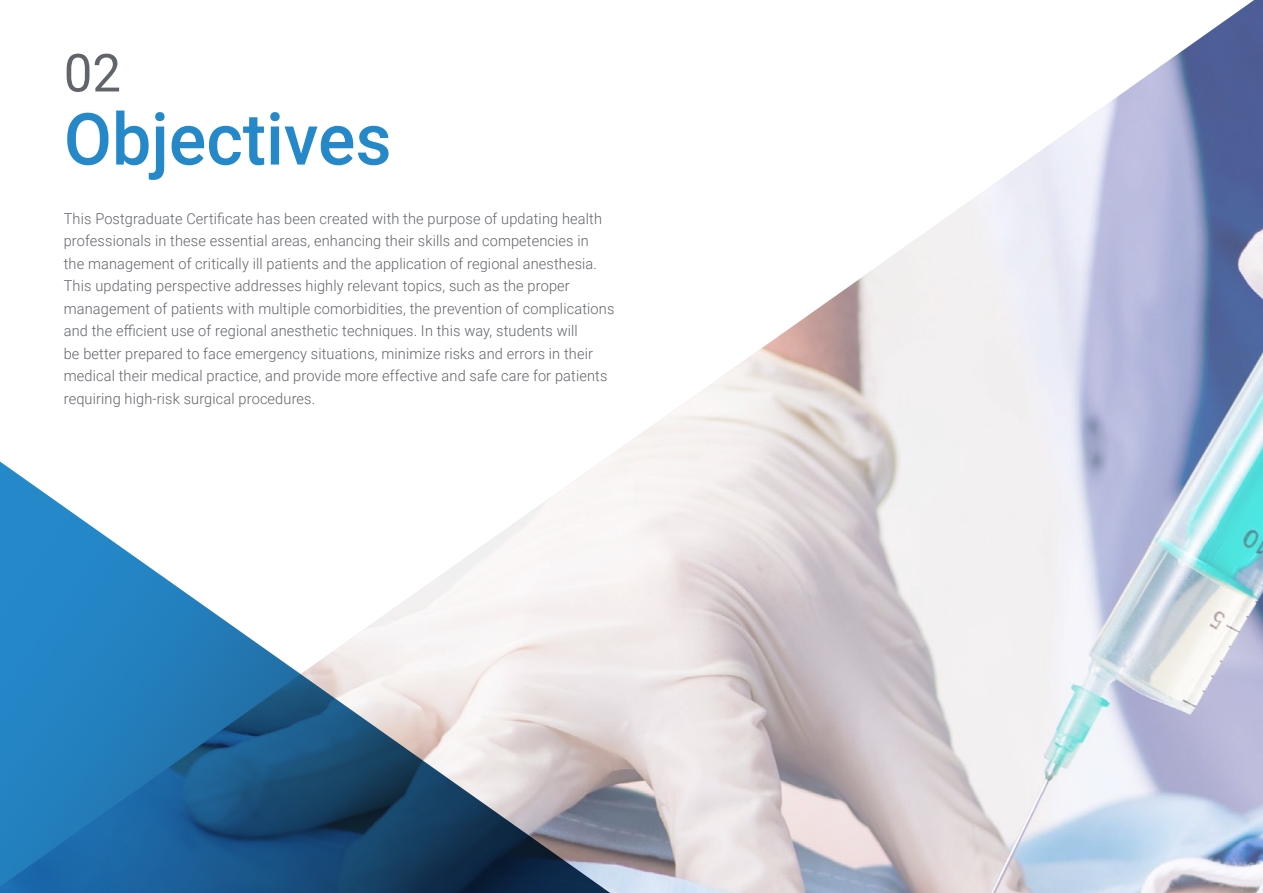
<style>
.page{position:relative;width:1263px;height:893px;background:#fff}
.page>*{position:absolute;margin:0;border:0;box-sizing:border-box;transform-origin:0 0}
.t1{font:500 72px "Roboto";color:#2488c9}
.t2{font:52.5px "Roboto";color:#61646a}
.t3{font:300 15px/22.5px "Roboto";letter-spacing:.01em;color:#61646a}
</style>
<div class="page">
<img style="left:624px;top:0;width:639px;height:893px">
<svg style="left:0;top:446px;width:640px;height:447px"></svg>
<h2 class="t2" style="left:64px;top:36px;width:59px">02</h2>
<h1 class="t1" style="left:64px;top:89px;width:329px">Objectives</h1>
<p class="t3" style="left:64px;top:207px;width:552px">This Postgraduate Certificate has been created with the purpose of updating health professionals in these essential areas, enhancing their skills and competencies in<br>the management of critically ill patients and the application of regional anesthesia.<br>This updating perspective addresses highly relevant topics, such as the proper management of patients with multiple comorbidities, the prevention of complications and the efficient use of regional anesthetic techniques. In this way, students will<br>be better prepared to face emergency situations, minimize risks and errors in their medical their medical practice, and provide more effective and safe care for patients requiring high-risk surgical procedures.</p>
</div>
